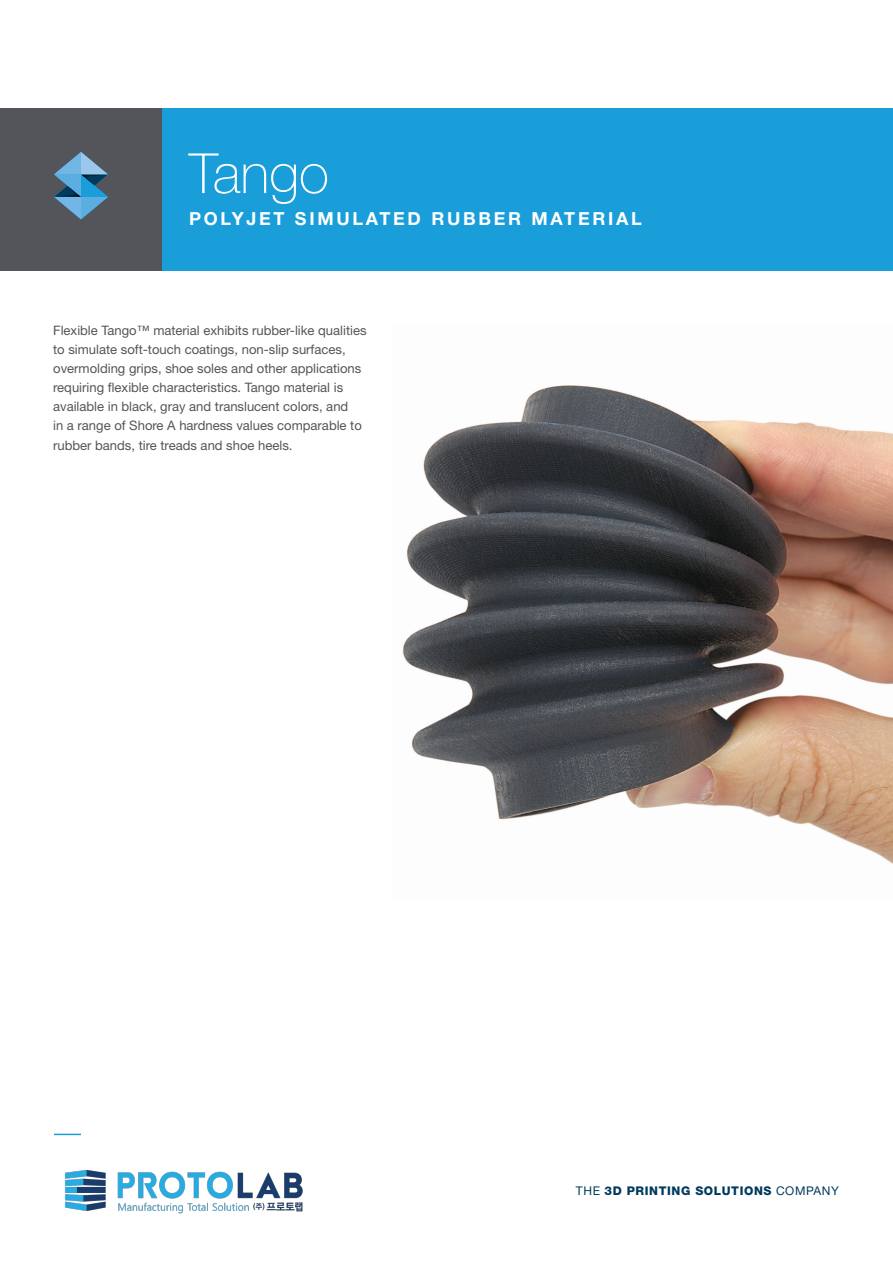
<style>
.page{position:relative;width:893px;height:1263px;background:#fff}
.page>*{position:absolute;margin:0;border:0;box-sizing:border-box;transform-origin:0 0}
.PG1_-_Document_Headl{font:100 55.5px "Helvetica Neue LT Std";color:#fff}
.PG1_-_Document_Subhe{font:700 18px "Helvetica Neue LT Std";letter-spacing:.15em;color:#fff}
.CONT_-_Body_Copy{font:13.05px/19px "Helvetica Neue LT Std";color:#54555a}
.t1{font:800 12px "Helvetica Neue LT Std";letter-spacing:.05em;color:#003a5d}
.s1{font-weight:400}
</style>
<div class="page">
<div style="left:144px;top:108px;width:749px;height:162px;background:#199eda"></div>
<div style="left:0;top:108px;width:162px;height:162px;background:#54555a"></div>
<svg style="left:54px;top:152px;width:54px;height:67px"></svg>
<svg style="left:54px;top:1134px;width:27px;height:1px"></svg>
<img style="left:402px;top:385px;width:491px;height:479px">
<img style="left:65px;top:1169px;width:238px;height:45px">
<p class="PG1_-_Document_Headl" style="left:189px;top:142px;width:141px">Tango</p>
<p class="PG1_-_Document_Subhe" style="left:189px;top:207px;width:454px">POLYJET SIMULATED RUBBER MATERIAL</p>
<p class="CONT_-_Body_Copy" style="left:53px;top:321px;width:315px">Flexible Tango™ material exhibits rubber-like qualities to simulate soft-touch coatings, non-slip surfaces, overmolding grips, shoe soles and other applications requiring flexible characteristics. Tango material is available in black, gray and translucent colors, and<br>in a range of Shore A hardness values comparable to rubber bands, tire treads and shoe heels.</p>
<p class="t1" style="left:576px;top:1183px;width:265px"><span class="s1">THE</span> 3D PRINTING SOLUTIONS <span class="s1">COMPANY</span></p>
</div>
